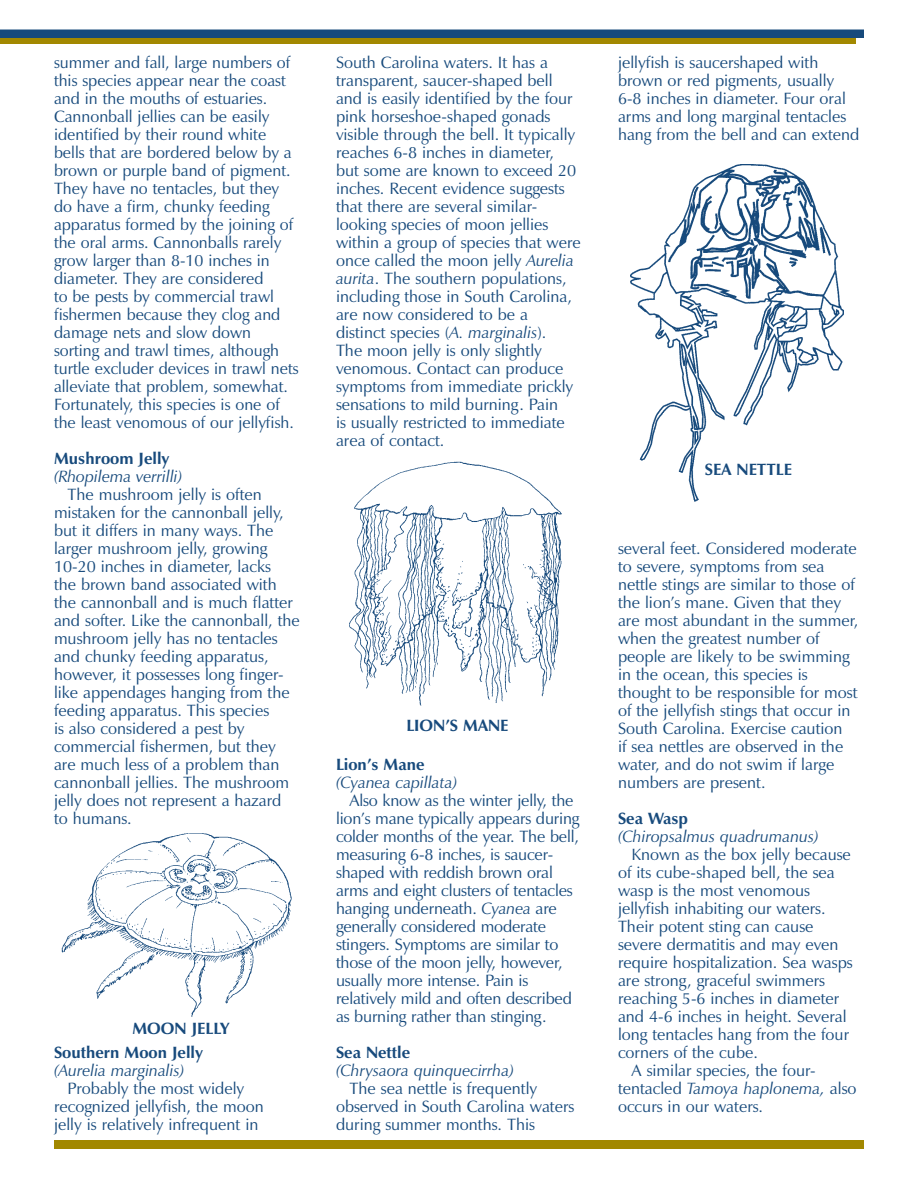
<style>
.page{position:relative;width:918px;height:1188px;background:#fff}
.page>*{position:absolute;margin:0;border:0;box-sizing:border-box;transform-origin:0 0}
.t1{font:16.5px/18px "Zapf Humanist 601 BT";color:#174a7c}
.t2{font:italic 16.5px "Zapf Humanist 601 BT";color:#174a7c}
.t3{font:700 16.5px "Zapf Humanist 601 BT";color:#174a7c}
.s1{font-style:italic}
.s2{font-style:normal}
</style>
<div class="page">
<div style="left:54px;top:1140px;width:810px;height:9px;background:#a28800"></div>
<svg style="left:0;top:30px;width:864px;height:14px;background:#526447"></svg>
<img style="left:62px;top:833px;width:230px;height:184px">
<img style="left:349px;top:462px;width:213px;height:243px">
<img style="left:630px;top:164px;width:213px;height:338px">
<p class="t1" style="left:54px;top:54px;width:246px">summer and fall, large numbers of this species appear near the coast and in the mouths of estuaries.<br>Cannonball jellies can be easily identified by their round white bells that are bordered below by a brown or purple band of pigment.<br>They have no tentacles, but they do have a firm, chunky feeding apparatus formed by the joining of the oral arms. Cannonballs rarely grow larger than 8-10 inches in diameter. They are considered<br>to be pests by commercial trawl fishermen because they clog and damage nets and slow down sorting and trawl times, although turtle excluder devices in trawl nets alleviate that problem, somewhat.<br>Fortunately, this species is one of the least venomous of our jellyfish.</p>
<p class="t3" style="left:54px;top:448px;width:117px">Mushroom Jelly</p>
<p class="t2" style="left:54px;top:467px;width:130px">(Rhopilema verrilli)</p>
<p class="t1" style="left:54px;top:486px;width:247px;text-indent:14px">The mushroom jelly is often mistaken for the cannonball jelly, but it differs in many ways. The larger mushroom jelly, growing<br>10-20 inches in diameter, lacks<br>the brown band associated with the cannonball and is much flatter and softer. Like the cannonball, the mushroom jelly has no tentacles and chunky feeding apparatus, however, it possesses long finger&shy;like appendages hanging from the feeding apparatus. This species<br>is also considered a pest by commercial fishermen, but they are much less of a problem than cannonball jellies. The mushroom jelly does not represent a hazard<br>to humans.</p>
<p class="t3" style="left:132px;top:1018px;width:98px">Moon Jelly</p>
<p class="t3" style="left:54px;top:1042px;width:150px">Southern Moon Jelly</p>
<p class="t2" style="left:54px;top:1061px;width:132px">(Aurelia marginalis)</p>
<p class="t1" style="left:54px;top:1080px;width:211px;text-align:center">Probably the most widely recognized jellyfish, the moon jelly is relatively infrequent in</p>
<p class="t1" style="left:336px;top:54px;width:246px">South Carolina waters. It has a transparent, saucer-shaped bell and is easily identified by the four pink horseshoe-shaped gonads visible through the bell. It typically reaches 6-8 inches in diameter, but some are known to exceed 20 inches. Recent evidence suggests that there are several similar&shy;looking species of moon jellies within a group of species that were once called the moon jelly <span class="s1">Aurelia aurita</span>. The southern populations, including those in South Carolina, are now considered to be a distinct species (<span class="s1">A. marginalis</span>).<br>The moon jelly is only slightly venomous. Contact can produce symptoms from immediate prickly sensations to mild burning. Pain<br>is usually restricted to immediate area of contact.</p>
<p class="t3" style="left:406px;top:715px;width:104px">Lion’s Mane</p>
<p class="t3" style="left:336px;top:754px;width:90px">Lion’s Mane</p>
<p class="t2" style="left:336px;top:773px;width:123px">(Cyanea capillata)</p>
<p class="t1" style="left:336px;top:792px;width:245px;text-indent:14px">Also know as the winter jelly, the lion’s mane typically appears during colder months of the year. The bell, measuring 6-8 inches, is saucer&shy;shaped with reddish brown oral arms and eight clusters of tentacles hanging underneath. <span class="s1">Cyanea</span> are generally considered moderate stingers. Symptoms are similar to those of the moon jelly, however, usually more intense. Pain is relatively mild and often described as burning rather than stinging.</p>
<p class="t3" style="left:336px;top:1042px;width:76px">Sea Nettle</p>
<p class="t2" style="left:336px;top:1061px;width:179px">(Chrysaora quinquecirrha)</p>
<p class="t1" style="left:336px;top:1080px;width:240px;text-indent:14px">The sea nettle is frequently observed in South Carolina waters during summer months. This</p>
<p class="t1" style="left:618px;top:54px;width:243px">jellyfish is saucershaped with brown or red pigments, usually<br>6-8 inches in diameter. Four oral arms and long marginal tentacles hang from the bell and can extend</p>
<p class="t3" style="left:705px;top:459px;width:89px">Sea Nettle</p>
<p class="t1" style="left:618px;top:540px;width:242px">several feet. Considered moderate to severe, symptoms from sea nettle stings are similar to those of the lion’s mane. Given that they are most abundant in the summer, when the greatest number of people are likely to be swimming in the ocean, this species is thought to be responsible for most of the jellyfish stings that occur in<br>South Carolina. Exercise caution<br>if sea nettles are observed in the water, and do not swim if large numbers are present.</p>
<p class="t3" style="left:618px;top:808px;width:72px">Sea Wasp</p>
<p class="t2" style="left:618px;top:827px;width:202px">(Chiropsalmus quadrumanus)</p>
<p class="t1" style="left:632px;top:846px;width:221px">Known as the box jelly because</p>
<p class="t1" style="left:618px;top:864px;width:218px">of its cube-shaped bell, the sea</p>
<p class="t1" style="left:618px;top:882px;width:193px">wasp is the most venomous</p>
<p class="t1" style="left:618px;top:900px;width:209px">jellyfish inhabiting our waters.</p>
<p class="t1" style="left:618px;top:918px;width:197px">Their potent sting can cause</p>
<p class="t1" style="left:618px;top:936px;width:222px">severe dermatitis and may even</p>
<p class="t1" style="left:618px;top:954px;width:236px">require hospitalization. Sea wasps</p>
<p class="t1" style="left:618px;top:972px;width:209px">are strong, graceful swimmers</p>
<p class="t1" style="left:618px;top:990px;width:223px">reaching 5-6 inches in diameter</p>
<p class="t1" style="left:618px;top:1008px;width:230px">and 4-6 inches in height. Several</p>
<p class="t1" style="left:618px;top:1026px;width:233px">long tentacles hang from the four</p>
<p class="t1" style="left:618px;top:1044px;width:141px">corners of the cube.</p>
<p class="t1" style="left:632px;top:1062px;width:186px">A similar species, the four-</p>
<p class="t2" style="left:618px;top:1079px;width:240px"><span class="s2">tentacled</span> Tamoya haplonema, <span class="s2">also</span></p>
<p class="t1" style="left:618px;top:1098px;width:147px">occurs in our waters.</p>
</div>
